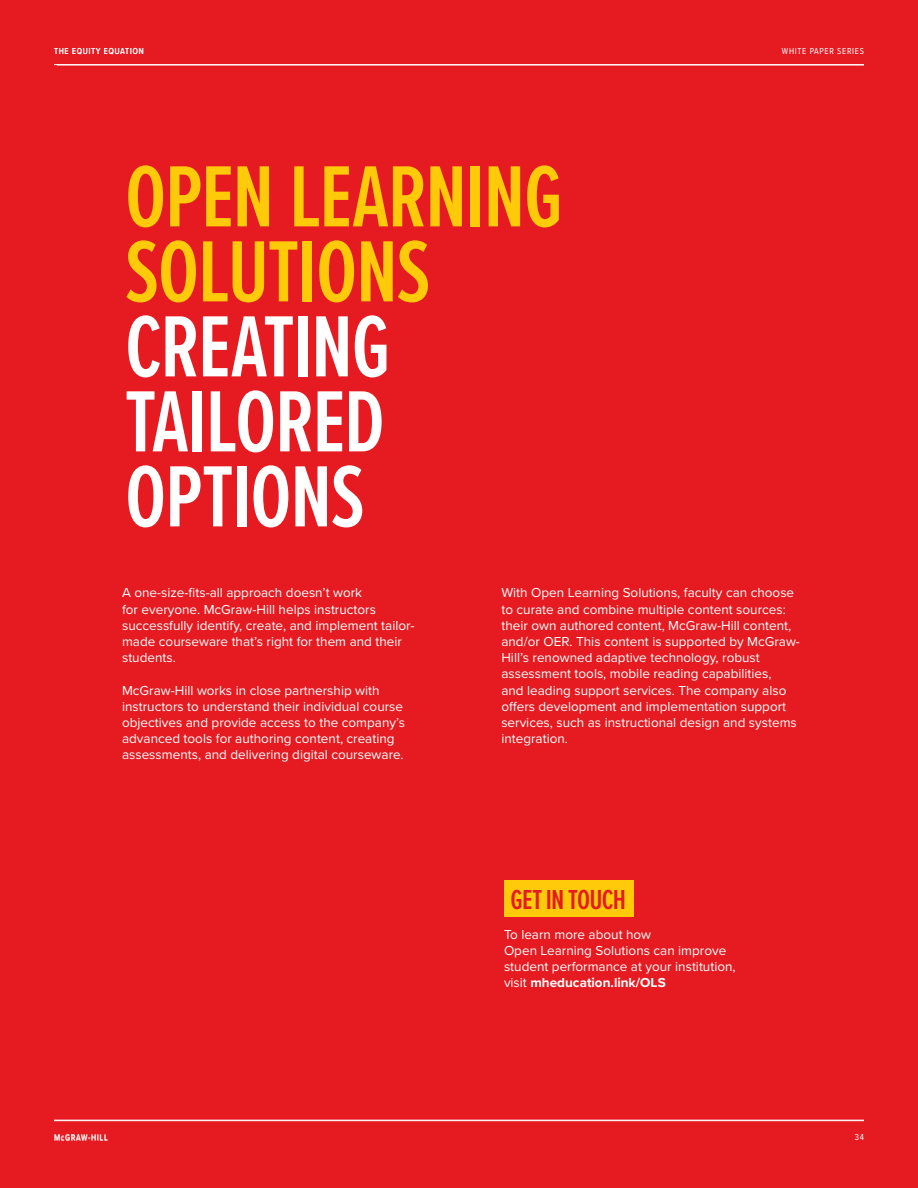
<style>
.page{position:relative;width:918px;height:1188px;background:#e51b21}
.page>*{position:absolute;margin:0;border:0;box-sizing:border-box;transform-origin:0 0}
.t1{font:600 90px/75px "Proxima Nova Ex Cn";letter-spacing:-.015em;color:#fff}
.t2{font:600 28.5px "Proxima Nova Ex Cn";letter-spacing:-.025em;color:#e51b21}
.t3{font:13.5px/16.2px "Proxima Nova";color:#fff}
.t4{font:9px "Proxima Nova Cond";letter-spacing:.075em;color:#fff}
.s1{color:#feca0a}
.s2{font-weight:700}
</style>
<div class="page">
<hr style="left:54px;top:64px;width:810px;height:1px;background:#fff">
<div style="left:504px;top:880px;width:130px;height:37px;background:#feca0a"></div>
<hr style="left:54px;top:1120px;width:810px;height:1px;background:#fff">
<hr style="left:57px;top:65px;width:807px;height:1px;background:#fff">
<p class="t4" style="left:54px;top:44px;width:91px">THE EQUITY EQUATION</p>
<p class="t1" style="left:125px;top:157px;width:440px"><span class="s1">OPEN LEARNING<br>SOLUTIONS<br></span>CREATING<br>TAILORED<br>OPTIONS</p>
<p class="t4" style="left:782px;top:44px;width:84px">WHITE PAPER SERIES</p>
<p class="t3" style="left:122px;top:584px;width:294px">A one-size-fits-all approach doesn’t work<br>for everyone. McGraw-Hill helps instructors successfully identify, create, and implement tailor&shy;made courseware that’s right for them and their students.</p>
<p class="t3" style="left:122px;top:681px;width:285px">McGraw-Hill works in close partnership with instructors to understand their individual course objectives and provide access to the company’s advanced tools for authoring content, creating assessments, and delivering digital courseware.</p>
<p class="t4" style="left:54px;top:1131px;width:55px">McGRAW-HILL</p>
<p class="t3" style="left:501px;top:584px;width:300px">With Open Learning Solutions, faculty can choose to curate and combine multiple content sources: their own authored content, McGraw-Hill content, and/or OER. This content is supported by McGraw-Hill’s renowned adaptive technology, robust assessment tools, mobile reading capabilities,<br>and leading support services. The company also offers development and implementation support services, such as instructional design and systems integration.</p>
<p class="t2" style="left:511px;top:878px;width:117px">GET IN TOUCH</p>
<p class="t3" style="left:504px;top:925px;width:233px">To learn more about how<br>Open Learning Solutions can improve student performance at your institution, visit <span class="s2">mheducation.link/OLS</span></p>
<p class="t4" style="left:855px;top:1130px;width:11px">34</p>
</div>
